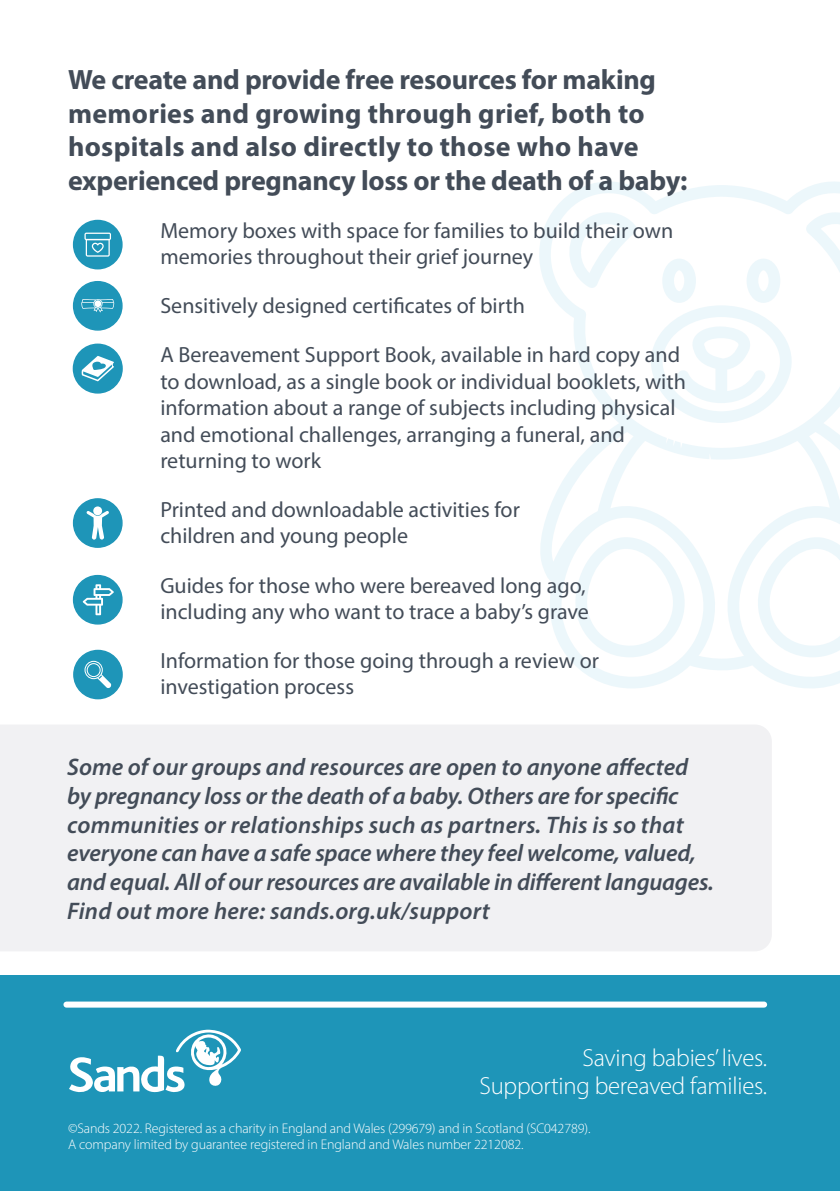
<style>
.page{position:relative;width:840px;height:1191px;background:#fff}
.page>*{position:absolute;margin:0;border:0;box-sizing:border-box;transform-origin:0 0}
.t1{font:700 28px/33.6px "Myriad Pro";letter-spacing:-.005em;color:#434c58}
.t2{font:300 24.8px/28px "Myriad Pro";letter-spacing:-.01em;color:#fff;text-align:right}
.t3{font:italic 600 24px/28.8px "Myriad Pro";letter-spacing:-.005em;color:#434c58}
.t4{font:22px/26.4px "Myriad Pro";color:#434c58}
.t5{font:300 14px/16px "Myriad Pro";letter-spacing:-.01em;color:#fff}
</style>
<div class="page">
<svg style="left:539px;top:182px;width:300px;height:506px"></svg>
<div style="left:0;top:975px;width:839px;height:216px;background:#1e95b8"></div>
<div style="left:66px;top:1001px;width:697px;height:6px;background:#fff"></div>
<svg style="left:69px;top:1029px;width:172px;height:64px"></svg>
<div style="left:74px;top:221px;width:48px;height:47px;background:#1e95b8;border-radius:50%"></div>
<div style="left:73px;top:220px;width:49px;height:49px;border:2px solid #1e95b8;border-radius:50%"></div>
<svg style="left:84px;top:233px;width:27px;height:24px"></svg>
<div style="left:0;top:725px;width:771px;height:226px;background:#f1f1f3"></div>
<div style="left:73px;top:344px;width:49px;height:49px;background:#1e95b8;border-radius:50%"></div>
<div style="left:73px;top:343px;width:50px;height:50px;border:1px solid #1e95b8;border-radius:50%"></div>
<svg style="left:82px;top:356px;width:32px;height:25px"></svg>
<div style="left:74px;top:282px;width:48px;height:48px;background:#1e95b8;border-radius:50%"></div>
<div style="left:73px;top:281px;width:49px;height:50px;border:1px solid #1e95b8;border-radius:50%"></div>
<svg style="left:81px;top:299px;width:33px;height:13px"></svg>
<div style="left:74px;top:650px;width:48px;height:48px;background:#1e95b8;border-radius:50%"></div>
<div style="left:73px;top:650px;width:50px;height:49px;border:1px solid #1e95b8;border-radius:50%"></div>
<svg style="left:84px;top:661px;width:27px;height:27px"></svg>
<div style="left:74px;top:499px;width:48px;height:48px;background:#1e95b8;border-radius:50%"></div>
<div style="left:73px;top:498px;width:49px;height:50px;border:1px solid #1e95b8;border-radius:50%"></div>
<div style="left:74px;top:575px;width:48px;height:49px;background:#1e95b8;border-radius:50%"></div>
<div style="left:73px;top:575px;width:49px;height:49px;border:1px solid #1e95b8;border-radius:50%"></div>
<svg style="left:83px;top:584px;width:31px;height:31px"></svg>
<svg style="left:87px;top:506px;width:22px;height:33px"></svg>
<p class="t1" style="left:68px;top:62px;width:620px">We create and provide free resources for making memories and growing through grief, both to hospitals and also directly to those who have experienced pregnancy loss or the death of a baby:</p>
<p class="t4" style="left:160px;top:217px;width:514px">Memory boxes with space for families to build their own memories throughout their grief journey</p>
<p class="t4" style="left:160px;top:292px;width:366px">Sensitively designed certificates of birth</p>
<p class="t4" style="left:160px;top:341px;width:527px">A Bereavement Support Book, available in hard copy and to download, as a single book or individual booklets, with information about a range of subjects including physical and emotional challenges, arranging a funeral, and returning to work</p>
<p class="t4" style="left:160px;top:496px;width:361px">Printed and downloadable activities for children and young people</p>
<p class="t4" style="left:160px;top:571px;width:430px">Guides for those who were bereaved long ago, including any who want to trace a baby’s grave</p>
<p class="t4" style="left:160px;top:647px;width:440px">Information for those going through a review or investigation process</p>
<p class="t3" style="left:67px;top:752px;width:647px">Some of our groups and resources are open to anyone affected by pregnancy loss or the death of a baby. Others are for specific communities or relationships such as partners. This is so that everyone can have a safe space where they feel welcome, valued, and equal. All of our resources are available in different languages.<br>Find out more here: sands.org.uk/support</p>
<p class="t2" style="left:479px;top:1043px;width:289px">Saving babies’ lives.<br>Supporting bereaved families.</p>
<p class="t5" style="left:68px;top:1120px;width:523px">©Sands 2022. Registered as a charity in England and Wales (299679) and in Scotland (SC042789).<br>A company limited by guarantee registered in England and Wales number 2212082.</p>
</div>
